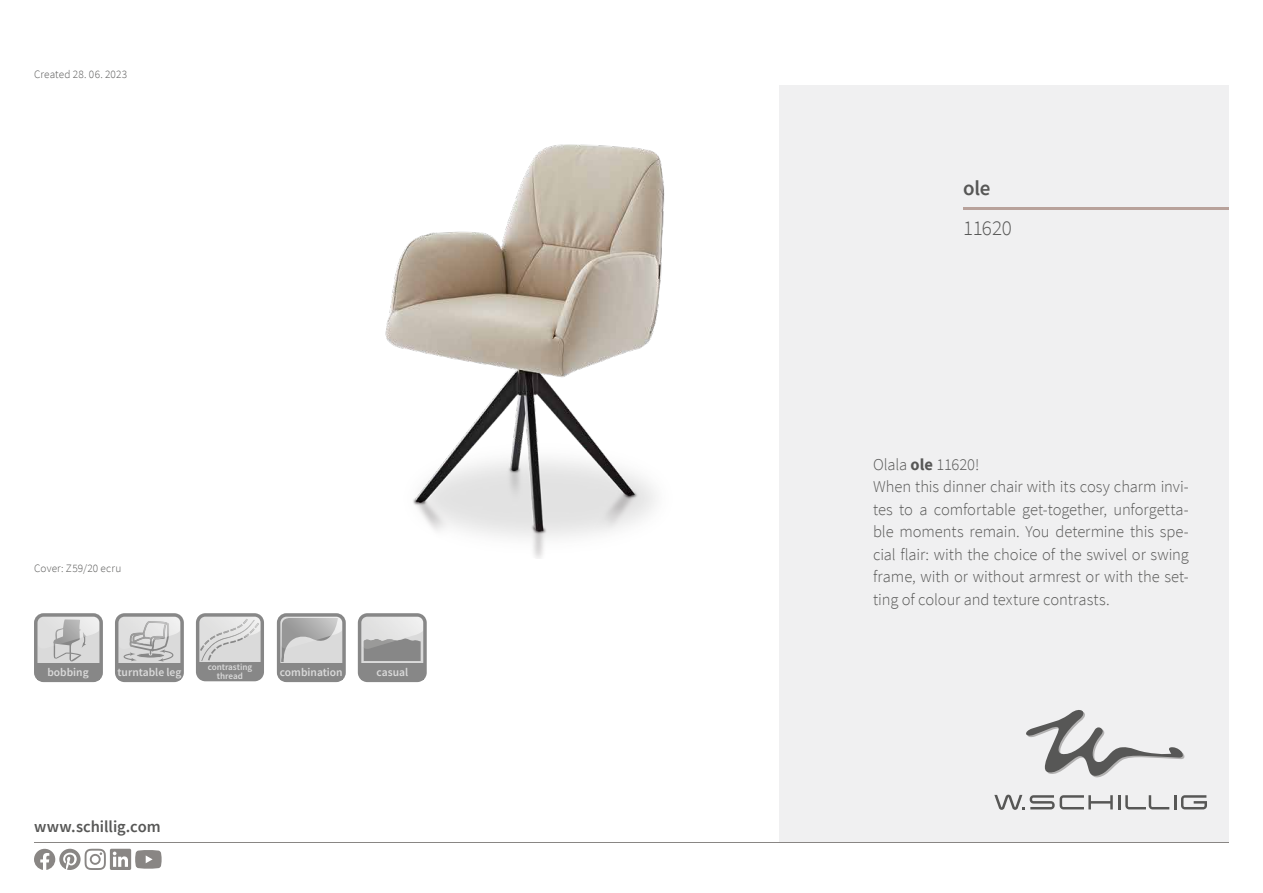
<style>
.page{position:relative;width:1263px;height:893px;background:#fff}
.page>*{position:absolute;margin:0;border:0;box-sizing:border-box;transform-origin:0 0}
.t1{font:300 21px "Source Sans Pro";letter-spacing:-.015em;color:#575756}
.t2{font:600 21px "Source Sans Pro";color:#575756}
.t3{font:300 16.5px/22.5px "Source Sans Pro";letter-spacing:-.005em;color:#575756}
.t4{font:600 16.5px "Source Sans Pro";letter-spacing:-.005em;color:#575756}
.t5{font:600 11.55px "Source Sans Pro";color:#dadada}
.t6{font:300 11.25px "Source Sans Pro";letter-spacing:.015em;color:#575756}
.t7{font:600 9.15px/9.1px "Source Sans Pro";color:#dadada;text-align:center}
.s1{font-weight:700}
</style>
<div class="page">
<div style="left:780px;top:85px;width:449px;height:757px;background:#f0f0f1"></div>
<hr style="left:34px;top:842px;width:1195px;height:1px;background:#898684">
<hr style="left:963px;top:207px;width:266px;height:3px;background:#b8a29b">
<svg style="left:1026px;top:710px;width:159px;height:68px"></svg>
<svg style="left:994px;top:795px;width:213px;height:15px"></svg>
<svg style="left:34px;top:849px;width:128px;height:21px"></svg>
<img style="left:385px;top:85px;width:395px;height:473px">
<svg style="left:115px;top:613px;width:69px;height:69px;background:#b6b6b6"></svg>
<svg style="left:281px;top:617px;width:61px;height:61px;background:#b6b6b6"></svg>
<div style="left:277px;top:613px;width:69px;height:69px;border:3px solid #878787;border-radius:8px"></div>
<div style="left:37px;top:663px;width:63px;height:16px;background:#878787"></div>
<svg style="left:38px;top:617px;width:61px;height:45px;background:#d1d1d1"></svg>
<div style="left:34px;top:613px;width:69px;height:69px;border:3px solid #878787;border-radius:8px"></div>
<svg style="left:196px;top:613px;width:68px;height:68px;background:#c8c8c8"></svg>
<div style="left:199px;top:663px;width:62px;height:16px;background:#878787"></div>
<svg style="left:358px;top:613px;width:69px;height:69px;background:#b3b3b3"></svg>
<div style="left:361px;top:663px;width:63px;height:16px;background:#878787"></div>
<p class="t6" style="left:34px;top:67px;width:95px">Created 28. 06. 2023</p>
<p class="t6" style="left:34px;top:561px;width:89px">Cover: Z59/20 ecru</p>
<p class="t7" style="left:208px;top:663px;width:46px">contrasting thread</p>
<p class="t5" style="left:376px;top:665px;width:33px">casual</p>
<p class="t5" style="left:47px;top:665px;width:43px">bobbing</p>
<p class="t5" style="left:117px;top:665px;width:65px">turntable leg</p>
<p class="t5" style="left:280px;top:665px;width:64px">combination</p>
<p class="t4" style="left:34px;top:816px;width:128px">www.schillig.com</p>
<p class="t2" style="left:963px;top:175px;width:29px">ole</p>
<p class="t1" style="left:963px;top:215px;width:50px">11620</p>
<p class="t3" style="left:873px;top:453px;width:317px">Olala <span class="s1">ole</span> 11620!<br>When this dinner chair with its cosy charm invi&shy;tes to a comfortable get-together, unforgetta&shy;ble moments remain. You determine this spe&shy;cial flair: with the choice of the swivel or swing frame, with or without armrest or with the set&shy;ting of colour and texture contrasts.</p>
</div>
